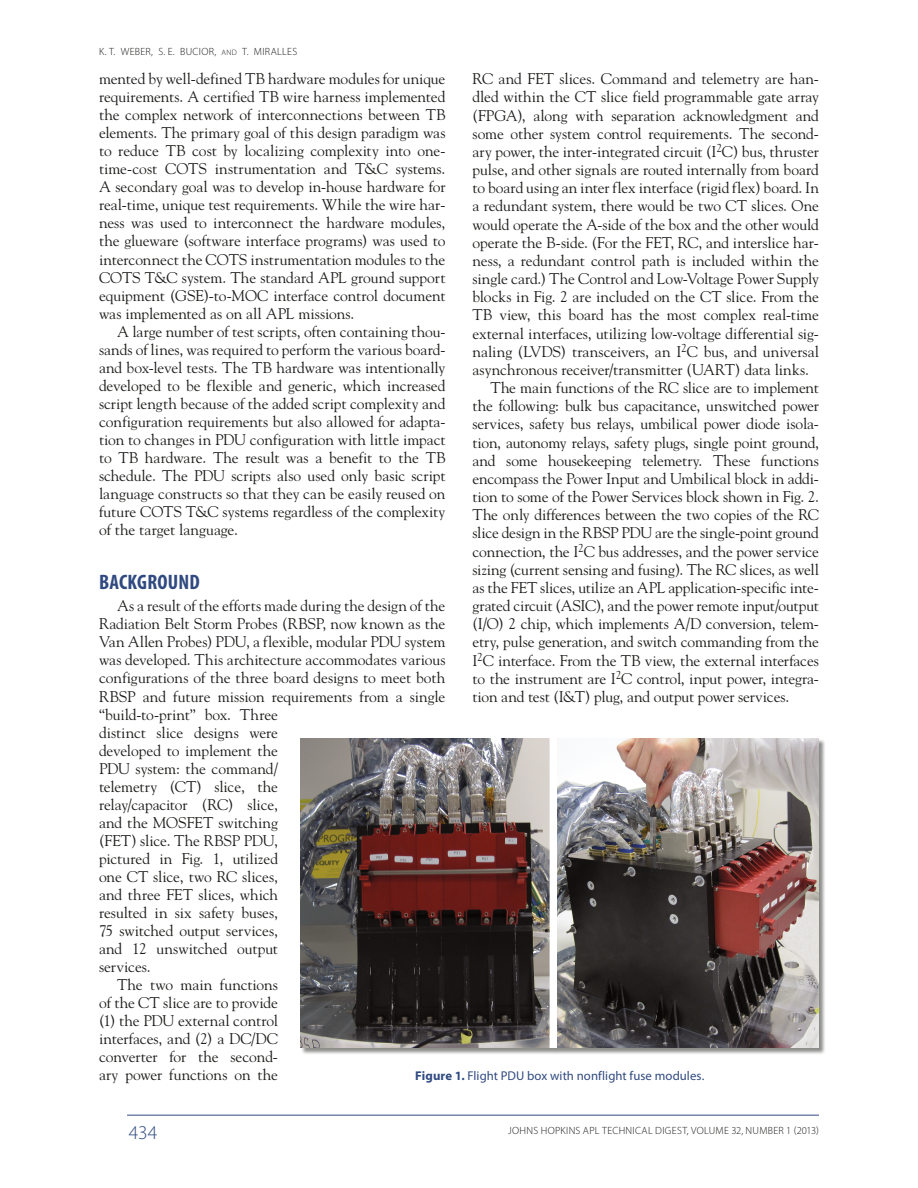
<style>
.page{position:relative;width:918px;height:1188px;background:#fff}
.page>*{position:absolute;margin:0;border:0;box-sizing:border-box;transform-origin:0 0}
.Head_1{font:700 condensed 21px "Myriad Pro";letter-spacing:.01em;color:#304a81}
.t1{font:300 19.5px "Myriad Pro";color:#304a81}
.Body_Copy{font:15.45px/18px "Hopkins Goudy";letter-spacing:-.005em;color:#1c1c1a;text-align:justify}
.Figure_Caption_Cente{font:12.75px "Myriad Pro";letter-spacing:.005em;color:#304a81}
.t2{font:300 10.5px "Myriad Pro";letter-spacing:.03em;color:#1c1c1a}
.s1{font-size:7.8px}
.s2{font-weight:700}
</style>
<div class="page">
<hr style="left:127px;top:1115px;width:692px;height:1px;background:#304a81">
<div style="left:301px;top:738px;width:524px;height:317px;background:#1c1c1a;opacity:.5"></div>
<img style="left:301px;top:738px;width:518px;height:310px">
<div style="left:551px;top:738px;width:5px;height:310px;background:#fff"></div>
<p class="t2" style="left:99px;top:45px;width:200px">K. T. WEBER, S. E. BUCIOR, <span class="s1">AND</span> T. MIRALLES</p>
<p class="Body_Copy" style="left:99px;top:70px;width:348px">mented by well-defined TB hardware modules for unique requirements. A certified TB wire harness implemented the complex network of interconnections between TB elements. The primary goal of this design paradigm was to reduce TB cost by localizing complexity into one&shy;time-cost COTS instrumentation and T&amp;C systems.<br>A secondary goal was to develop in-house hardware for real-time, unique test requirements. While the wire har&shy;ness was used to interconnect the hardware modules, the glueware (software interface programs) was used to interconnect the COTS instrumentation modules to the COTS T&amp;C system. The standard APL ground support equipment (GSE)-to-MOC interface control document was implemented as on all APL missions.</p>
<p class="Body_Copy" style="left:99px;top:322px;width:348px;text-indent:18px">A large number of test scripts, often containing thou&shy;sands of lines, was required to perform the various board&shy;and box-level tests. The TB hardware was intentionally developed to be flexible and generic, which increased script length because of the added script complexity and configuration requirements but also allowed for adapta&shy;tion to changes in PDU configuration with little impact to TB hardware. The result was a benefit to the TB schedule. The PDU scripts also used only basic script language constructs so that they can be easily reused on future COTS T&amp;C systems regardless of the complexity of the target language.</p>
<p class="Head_1" style="left:99px;top:569px;width:102px">BACKGROUND</p>
<p class="Body_Copy" style="left:99px;top:597px;width:348px;text-align:left;text-indent:18px">As a result of the efforts made during the design of the Radiation Belt Storm Probes (RBSP, now known as the Van Allen Probes) PDU, a flexible, modular PDU system was developed. This architecture accommodates various configurations of the three board designs to meet both RBSP and future mission requirements from a single “build-to-print” box. Three<br>distinct slice designs were<br>developed to implement the<br>PDU system: the command/<br>telemetry (CT) slice, the<br>relay/capacitor (RC) slice,<br>and the MOSFET switching<br>(FET) slice. The RBSP PDU,<br>pictured in Fig. 1, utilized<br>one CT slice, two RC slices,<br>and three FET slices, which<br>resulted in six safety buses,<br>75 switched output services,<br>and 12 unswitched output<br>services.</p>
<p class="Body_Copy" style="left:99px;top:975px;width:181px;text-indent:18px">The two main functions of the CT slice are to provide (1) the PDU external control interfaces, and (2) a DC/DC converter for the second&shy;ary power functions on the</p>
<p class="Body_Copy" style="left:472px;top:70px;width:348px">RC and FET slices. Command and telemetry are han&shy;dled within the CT slice field programmable gate array (FPGA), along with separation acknowledgment and some other system control requirements. The second&shy;ary power, the inter-integrated circuit (I<sup>2</sup>C) bus, thruster pulse, and other signals are routed internally from board to board using an inter flex interface (rigid flex) board. In a redundant system, there would be two CT slices. One would operate the A-side of the box and the other would operate the B-side. (For the FET, RC, and interslice har&shy;ness, a redundant control path is included within the single card.) The Control and Low-Voltage Power Supply blocks in Fig. 2 are included on the CT slice. From the TB view, this board has the most complex real-time external interfaces, utilizing low-voltage differential sig&shy;naling (LVDS) transceivers, an I<sup>2</sup>C bus, and universal asynchronous receiver/transmitter (UART) data links.</p>
<p class="Body_Copy" style="left:472px;top:379px;width:348px;text-indent:18px">The main functions of the RC slice are to implement the following: bulk bus capacitance, unswitched power services, safety bus relays, umbilical power diode isola&shy;tion, autonomy relays, safety plugs, single point ground, and some housekeeping telemetry. These functions encompass the Power Input and Umbilical block in addi&shy;tion to some of the Power Services block shown in Fig. 2.<br>The only differences between the two copies of the RC slice design in the RBSP PDU are the single-point ground connection, the I<sup>2</sup>C bus addresses, and the power service sizing (current sensing and fusing). The RC slices, as well as the FET slices, utilize an APL application-specific inte&shy;grated circuit (ASIC), and the power remote input/output (I/O) 2 chip, which implements A/D conversion, telem&shy;etry, pulse generation, and switch commanding from the I<sup>2</sup>C interface. From the TB view, the external interfaces to the instrument are I<sup>2</sup>C control, input power, integra&shy;tion and test (I&amp;T) plug, and output power services.</p>
<p class="Figure_Caption_Cente" style="left:415px;top:1068px;width:291px"><span class="s2">Figure 1.</span> Flight PDU box with nonflight fuse modules.</p>
<p class="t1" style="left:129px;top:1121px;width:30px">434</p>
<p class="t2" style="left:508px;top:1124px;width:312px">JOHNS HOPKINS APL TECHNICAL DIGEST, VOLUME 32, NUMBER 1 (2013)</p>
</div>
